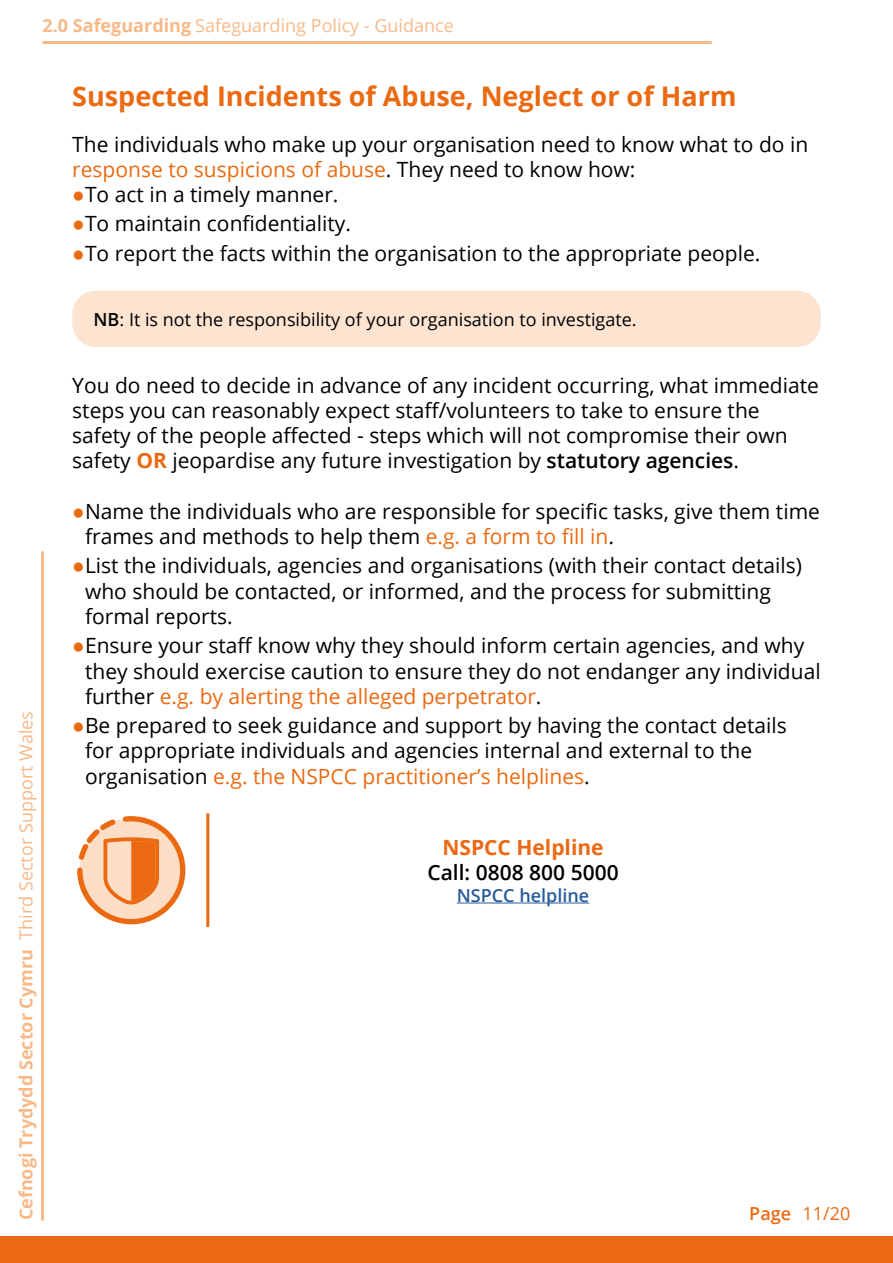
<style>
.page{position:relative;width:893px;height:1263px;background:#fff}
.page>*{position:absolute;margin:0;border:0;box-sizing:border-box;transform-origin:0 0}
.SectionHeading-Orang{font:700 27px "Open Sans";color:#eb6911}
.Paragraph-Standard{font:21px/25.2px "Open Sans";color:#000}
.t1{font:600 21px "Open Sans";color:#000}
.t2{font:700 21px "Open Sans";color:#eb6911}
.t3{font:18px "Open Sans";color:#f8b989}
.Paragraph-Standard-2{font:18px "Open Sans";color:#000}
.t4{font:700 18px "Open Sans";color:#f8b989}
.t5{font:600 18px "Open Sans";color:#275b9b}
.t6{font:18px "Open Sans";color:#eb6911}
.s1{font-weight:700}
.s2{color:#eb6911}
.s3{font-family:"Helvetica";color:#eb6911}
.s4{font-weight:600}
.s5{font-weight:700;color:#eb6911}
</style>
<div class="page">
<hr style="left:43px;top:41px;width:669px;height:3px;background:#f8b989">
<div style="left:0;top:1236px;width:893px;height:27px;background:#eb6911"></div>
<hr style="left:41px;top:551px;width:3px;height:669px;background:#f8b989">
<div style="left:72px;top:291px;width:749px;height:56px;background:#fde4d1;border-radius:23px"></div>
<hr style="left:457px;top:902px;width:132px;height:1px;background:#275b9b">
<hr style="left:206px;top:813px;width:3px;height:114px;background:#eb6911">
<svg style="left:77px;top:816px;width:108px;height:108px"></svg>
<p class="t3" style="left:43px;top:13px;width:413px"><span class="s1">2.0 Safeguarding</span> Safeguarding Policy - Guidance</p>
<h3 class="SectionHeading-Orang" style="left:72px;top:77px;width:666px">Suspected Incidents of Abuse, Neglect or of Harm</h3>
<p class="Paragraph-Standard" style="left:72px;top:131px;width:737px">The individuals who make up your organisation need to know what to do in <span class="s2">response to suspicions of abuse</span>. They need to know how:</p>
<p class="Paragraph-Standard" style="left:72px;top:181px;width:268px"><span class="s3">●</span>To act in a timely manner.</p>
<p class="Paragraph-Standard" style="left:72px;top:211px;width:280px"><span class="s3">●</span>To maintain confidentiality.</p>
<p class="Paragraph-Standard" style="left:72px;top:240px;width:690px"><span class="s3">●</span>To report the facts within the organisation to the appropriate people.</p>
<p class="t3" style="left:14px;top:940px;width:230px;rotate:-90deg">Third Sector Support Wales</p>
<p class="t4" style="left:13px;top:1220px;width:273px;rotate:-90deg">Cefnogi Trydydd Sector Cymru</p>
<p class="Paragraph-Standard-2" style="left:94px;top:307px;width:545px"><span class="s4">NB</span>: It is not the responsibility of your organisation to investigate.</p>
<p class="Paragraph-Standard" style="left:72px;top:372px;width:748px">You do need to decide in advance of any incident occurring, what immediate steps you can reasonably expect staff/volunteers to take to ensure the safety of the people affected - steps which will not compromise their own safety <span class="s5">OR</span> jeopardise any future investigation by <span class="s4">statutory agencies</span>.</p>
<p class="Paragraph-Standard" style="left:85px;top:498px;width:736px;text-indent:-13px"><span class="s3">●</span>Name the individuals who are responsible for specific tasks, give them time frames and methods to help them <span class="s2">e.g. a form to fill in</span>.</p>
<p class="Paragraph-Standard" style="left:85px;top:553px;width:718px;text-indent:-13px"><span class="s3">●</span>List the individuals, agencies and organisations (with their contact details) who should be contacted, or informed, and the process for submitting formal reports.</p>
<p class="Paragraph-Standard" style="left:85px;top:632px;width:737px;text-indent:-13px"><span class="s3">●</span>Ensure your staff know why they should inform certain agencies, and why they should exercise caution to ensure they do not endanger any individual further <span class="s2">e.g. by alerting the alleged perpetrator</span>.</p>
<p class="Paragraph-Standard" style="left:85px;top:712px;width:703px;text-indent:-13px"><span class="s3">●</span>Be prepared to seek guidance and support by having the contact details for appropriate individuals and agencies internal and external to the organisation <span class="s2">e.g. the NSPCC practitioner’s helplines</span>.</p>
<p class="t2" style="left:442px;top:832px;width:163px">NSPCC Helpline</p>
<p class="t1" style="left:427px;top:858px;width:193px">Call: 0808 800 5000</p>
<p class="t5" style="left:457px;top:883px;width:134px">NSPCC helpline</p>
<p class="t6" style="left:749px;top:1201px;width:103px"><span class="s4">Page</span> 11/20</p>
</div>
